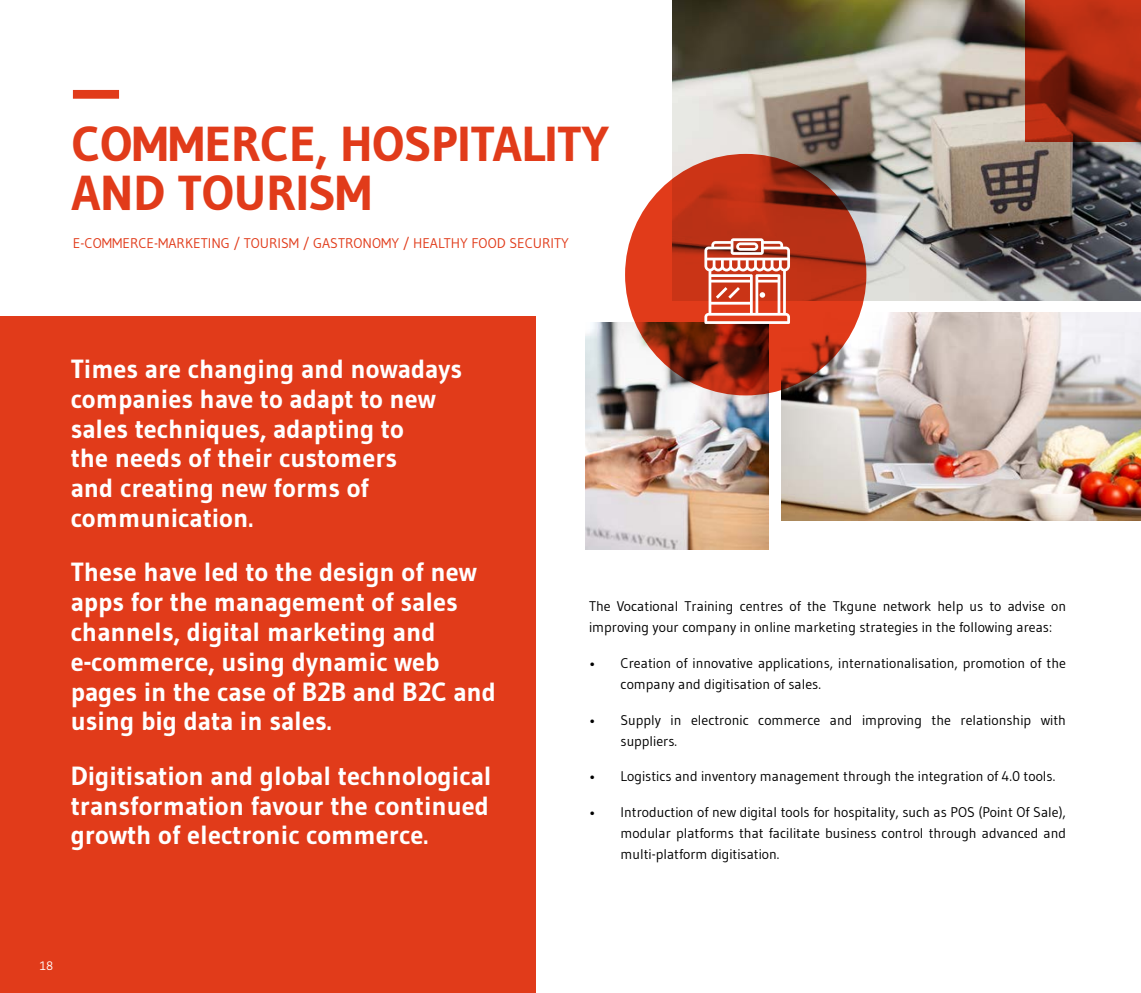
<style>
.page{position:relative;width:1141px;height:993px;background:#fff}
.page>*{position:absolute;margin:0;border:0;box-sizing:border-box;transform-origin:0 0}
.t1{font:700 49px/49px "Gudea";color:#e13b1a}
.t2{font:700 26.25px/29.8px "Gudea";color:#fff}
.t3{font:14px/21px "Gudea";color:#000}
.t4{font:14px "Gudea";color:#e13b1a}
.t5{font:12.25px "Gudea";color:#fff}
</style>
<div class="page">
<div style="left:0;top:316px;width:536px;height:676px;background:#e13b1a"></div>
<div style="left:73px;top:90px;width:46px;height:9px;background:#e13b1a"></div>
<img style="left:673px;top:0;width:468px;height:300px">
<img style="left:781px;top:313px;width:360px;height:207px">
<img style="left:585px;top:322px;width:184px;height:227px">
<svg style="left:625px;top:154px;width:241px;height:241px"></svg>
<svg style="left:1026px;top:0;width:115px;height:142px"></svg>
<svg style="left:704px;top:238px;width:86px;height:86px"></svg>
<h1 class="t1" style="left:72px;top:119px;width:539px">COMMERCE, HOSPITALITY<br>AND TOURISM</h1>
<p class="t4" style="left:73px;top:234px;width:498px">E-COMMERCE-MARKETING / TOURISM / GASTRONOMY / HEALTHY FOOD SECURITY</p>
<h2 class="t2" style="left:71px;top:354px;width:393px">Times are changing and nowadays companies have to adapt to new sales techniques, adapting to<br>the needs of their customers<br>and creating new forms of communication.</h2>
<h2 class="t2" style="left:71px;top:557px;width:427px">These have led to the design of new apps for the management of sales channels, digital marketing and e-commerce, using dynamic web pages in the case of B2B and B2C and using big data in sales.</h2>
<h2 class="t2" style="left:71px;top:760px;width:423px;text-align:justify">Digitisation and global technological transformation favour the continued growth of electronic commerce.</h2>
<p class="t5" style="left:40px;top:957px;width:15px">18</p>
<p class="t3" style="left:589px;top:594px;width:478px">The Vocational Training centres of the Tkgune network help us to advise on improving your company in online marketing strategies in the following areas:</p>
<p class="t3" style="left:621px;top:651px;width:447px;text-indent:-32px">• Creation of innovative applications, internationalisation, promotion of the company and digitisation of sales.</p>
<p class="t3" style="left:621px;top:708px;width:447px;text-indent:-32px">• Supply in electronic commerce and improving the relationship with suppliers.</p>
<p class="t3" style="left:589px;top:765px;width:468px">• Logistics and inventory management through the integration of 4.0 tools.</p>
<p class="t3" style="left:621px;top:801px;width:447px;text-align:justify;text-indent:-32px">• Introduction of new digital tools for hospitality, such as POS (Point Of Sale), modular platforms that facilitate business control through advanced and multi-platform digitisation.</p>
</div>
